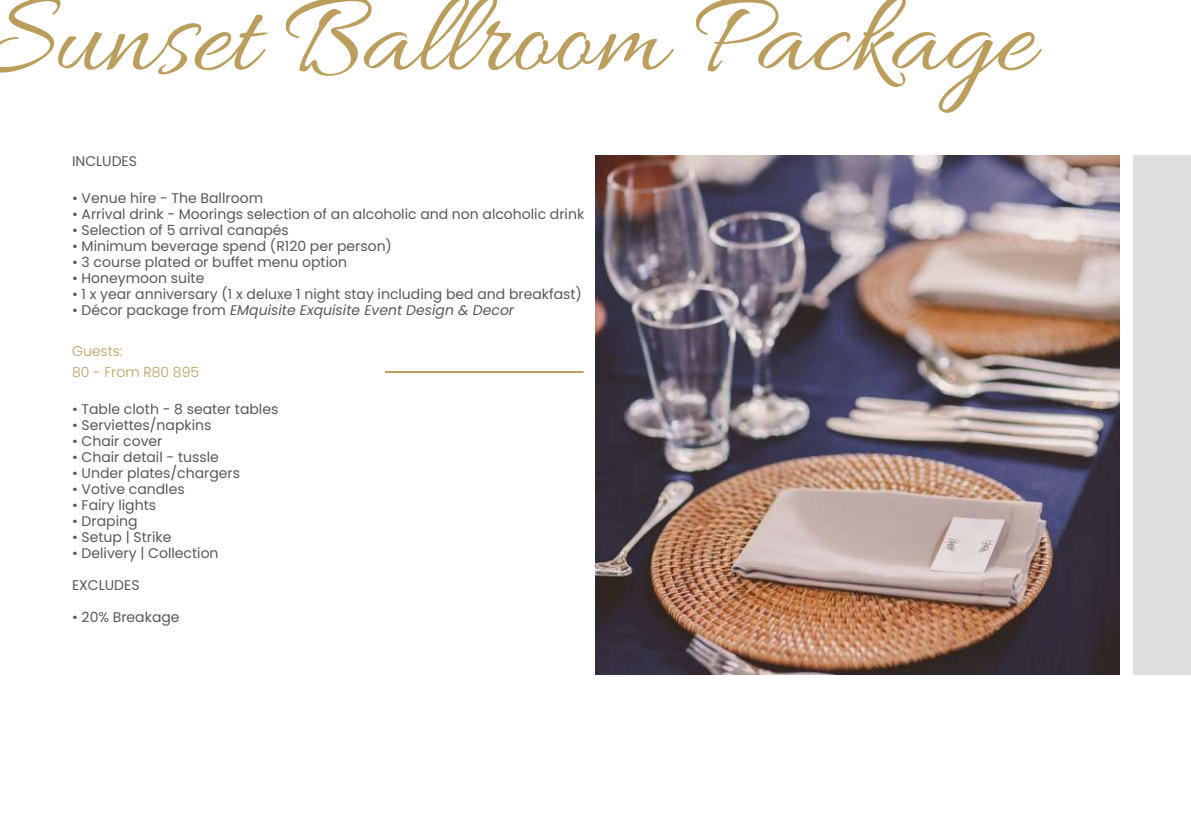
<style>
.page{position:relative;width:1191px;height:840px;background:#fff}
.page>*{position:absolute;margin:0;border:0;box-sizing:border-box;transform-origin:0 0}
.t1{font:120px "Allura";color:#bb9e5c}
.t2{font:14px "Poppins";color:#57585a}
.t3{font:italic 14px "Poppins";color:#57585a}
.t4{font:300 14px/20.8px "Poppins";color:#bb9e5c}
.s1{font-style:normal}
</style>
<div class="page">
<hr style="left:385px;top:371px;width:198px;height:2px;background:#bb9e5c">
<img style="left:595px;top:156px;width:524px;height:518px">
<div style="left:1133px;top:156px;width:58px;height:518px;background:#dedede"></div>
<h1 class="t1" style="left:-17px;top:-29px;width:1052px">Sunset Ballroom Package</h1>
<p class="t2" style="left:72px;top:153px;width:66px">INCLUDES</p>
<p class="t2" style="left:72px;top:189px;width:192px">• Venue hire - The Ballroom</p>
<p class="t2" style="left:72px;top:205px;width:513px">• Arrival drink - Moorings selection of an alcoholic and non alcoholic drink</p>
<p class="t2" style="left:72px;top:221px;width:218px">• Selection of 5 arrival canapés</p>
<p class="t2" style="left:72px;top:237px;width:321px">• Minimum beverage spend (R120 per person)</p>
<p class="t2" style="left:72px;top:253px;width:276px">• 3 course plated or buffet menu option</p>
<p class="t2" style="left:72px;top:269px;width:134px">• Honeymoon suite</p>
<p class="t2" style="left:72px;top:285px;width:511px">• 1 x year anniversary (1 x deluxe 1 night stay including bed and breakfast)</p>
<p class="t3" style="left:72px;top:301px;width:443px"><span class="s1">• Décor package from</span> EMquisite Exquisite Event Design &amp; Decor</p>
<p class="t4" style="left:72px;top:341px;width:128px">Guests:<br>80 - From R80 895</p>
<p class="t2" style="left:72px;top:401px;width:208px">• Table cloth - 8 seater tables</p>
<p class="t2" style="left:72px;top:417px;width:141px">• Serviettes/napkins</p>
<p class="t2" style="left:72px;top:433px;width:92px">• Chair cover</p>
<p class="t2" style="left:72px;top:449px;width:148px">• Chair detail - tussle</p>
<p class="t2" style="left:72px;top:465px;width:169px">• Under plates/chargers</p>
<p class="t2" style="left:72px;top:481px;width:114px">• Votive candles</p>
<p class="t2" style="left:72px;top:497px;width:86px">• Fairy lights</p>
<p class="t2" style="left:72px;top:513px;width:67px">• Draping</p>
<p class="t2" style="left:72px;top:529px;width:101px">• Setup | Strike</p>
<p class="t2" style="left:72px;top:545px;width:148px">• Delivery | Collection</p>
<p class="t2" style="left:72px;top:577px;width:69px">EXCLUDES</p>
<p class="t2" style="left:72px;top:609px;width:109px">• 20% Breakage</p>
</div>
